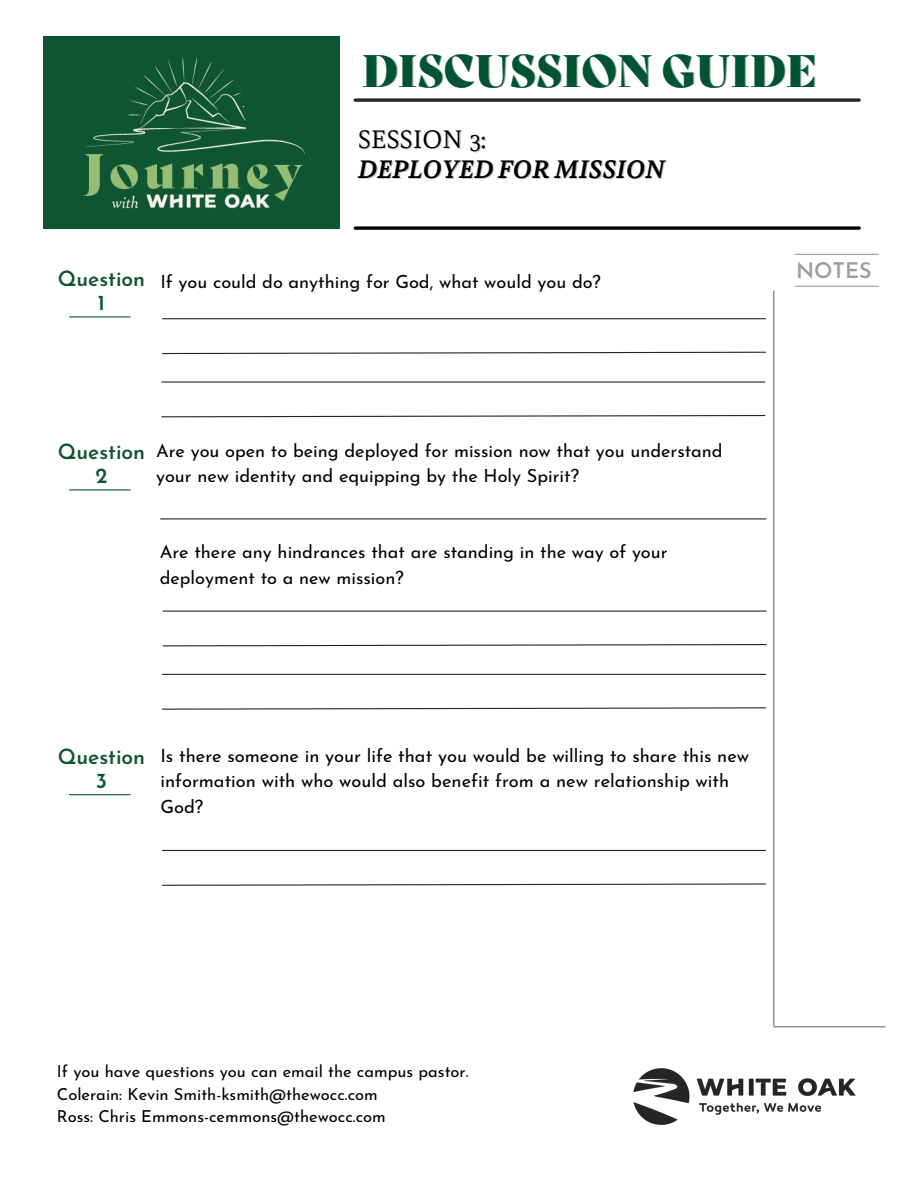
<style>
.page{position:relative;width:918px;height:1188px;background:#fff}
.page>*{position:absolute;margin:0;border:0;box-sizing:border-box;transform-origin:0 0}
.t1{font:44.25px "Bely Display";color:#005431}
.t2{font:italic 700 27px "Bely";color:#000}
.t3{font:27px "Bely";color:#000}
.t4{font:600 21.45px "Josefin Sans";color:#a09c9b}
.t5{font:600 21.45px "Josefin Sans";color:#0e5531}
.t6{font:600 21px "Josefin Sans";color:#0e5531}
.t7{font:18.3px/25.5px "Josefin Sans";color:#000}
.t8{font:18.15px/25.2px "Josefin Sans";color:#000}
.t9{font:16.5px/22.5px "Josefin Sans";color:#000}
</style>
<div class="page">
<hr style="left:161px;top:518px;width:605px;height:1px;background:#262524">
<img style="left:633px;top:1068px;width:223px;height:57px">
<hr style="left:795px;top:254px;width:84px;height:1px;background:#a09c9b">
<hr style="left:795px;top:286px;width:84px;height:1px;background:#a09c9b">
<hr style="left:773px;top:291px;width:1px;height:735px;background:#737373">
<hr style="left:774px;top:1026px;width:111px;height:1px;background:#737373">
<img style="left:43px;top:37px;width:296px;height:191px">
<svg style="left:355px;top:226px;width:504px;height:4px"></svg>
<svg style="left:355px;top:98px;width:504px;height:4px"></svg>
<hr style="left:69px;top:316px;width:61px;height:2px;background:#0e5531">
<hr style="left:163px;top:318px;width:603px;height:1px;background:#262524">
<svg style="left:162px;top:351px;width:604px;height:4px"></svg>
<hr style="left:162px;top:381px;width:603px;height:2px;background:#262524">
<svg style="left:161px;top:415px;width:605px;height:3px"></svg>
<hr style="left:69px;top:489px;width:61px;height:1px;background:#0e5531">
<hr style="left:163px;top:850px;width:603px;height:1px;background:#262524">
<svg style="left:162px;top:883px;width:604px;height:3px"></svg>
<hr style="left:163px;top:611px;width:603px;height:1px;background:#262524">
<svg style="left:162px;top:644px;width:605px;height:3px"></svg>
<hr style="left:163px;top:674px;width:603px;height:1px;background:#262524">
<svg style="left:162px;top:707px;width:604px;height:3px"></svg>
<hr style="left:69px;top:794px;width:61px;height:1px;background:#0e5531">
<h1 class="t1" style="left:362px;top:43px;width:457px">DISCUSSION GUIDE</h1>
<h2 class="t3" style="left:358px;top:124px;width:130px">SESSION 3:</h2>
<h2 class="t2" style="left:358px;top:154px;width:309px">DEPLOYED FOR MISSION</h2>
<p class="t6" style="left:58px;top:271px;width:89px">Question</p>
<p class="t5" style="left:98px;top:294px;width:9px">1</p>
<p class="t8" style="left:160px;top:271px;width:442px">If you could do anything for God, what would you do?</p>
<p class="t6" style="left:58px;top:444px;width:89px">Question</p>
<p class="t5" style="left:95px;top:467px;width:14px">2</p>
<p class="t8" style="left:156px;top:440px;width:568px">Are you open to being deployed for mission now that you understand your new identity and equipping by the Holy Spirit?</p>
<p class="t8" style="left:160px;top:541px;width:509px">Are there any hindrances that are standing in the way of your deployment to a new mission?</p>
<p class="t4" style="left:796px;top:262px;width:77px">NOTES</p>
<p class="t6" style="left:58px;top:748px;width:89px">Question</p>
<p class="t5" style="left:96px;top:772px;width:13px">3</p>
<p class="t7" style="left:160px;top:744px;width:590px">Is there someone in your life that you would be willing to share this new information with who would also benefit from a new relationship with<br>God?</p>
<p class="t9" style="left:57px;top:1062px;width:413px">If you have questions you can email the campus pastor.<br>Colerain: Kevin Smith-ksmith@thewocc.com<br>Ross: Chris Emmons-cemmons@thewocc.com</p>
</div>
